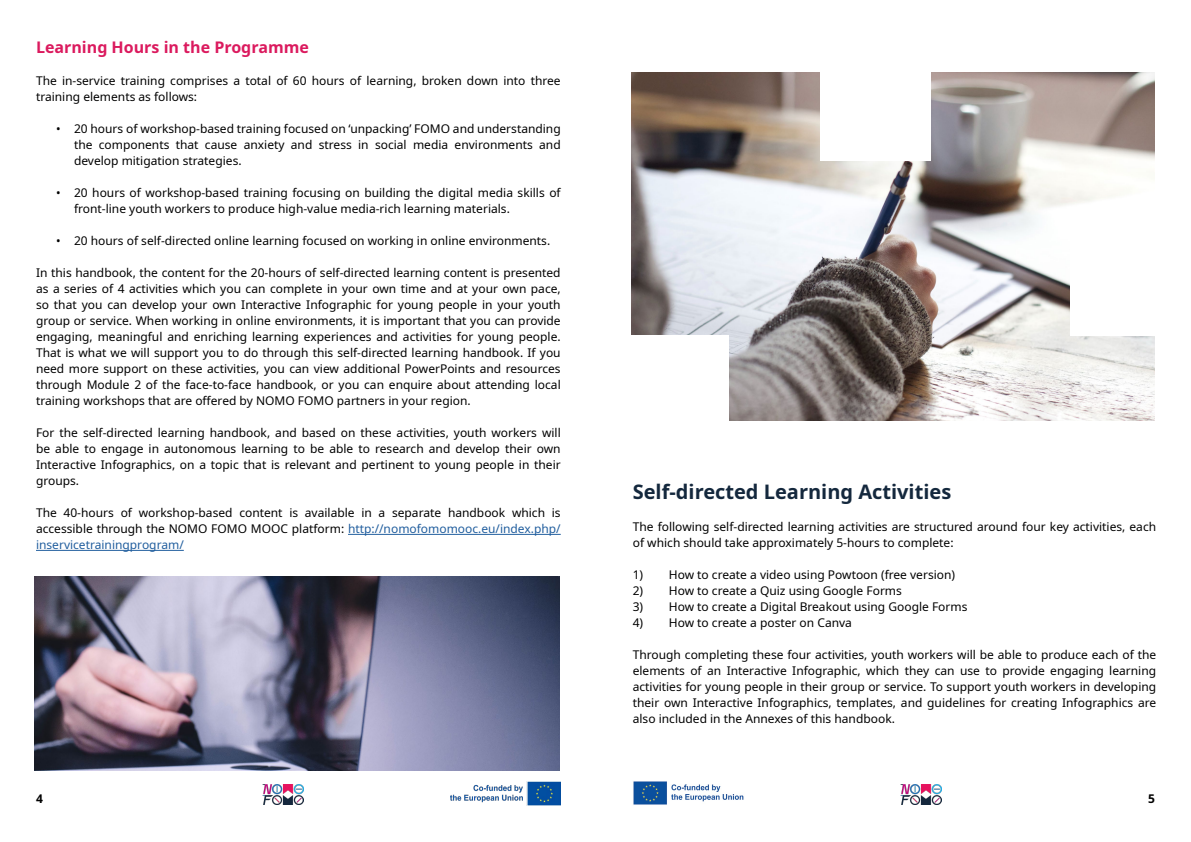
<style>
.page{position:relative;width:1191px;height:842px;background:#fff}
.page>*{position:absolute;margin:0;border:0;box-sizing:border-box;transform-origin:0 0}
.t1{font:700 20px "Noto Sans";color:#14283d}
.t2{font:700 16px "Noto Sans";color:#db1a5e}
.t3{font:12px/16px "Noto Sans";color:#000;text-align:justify}
.t4{font:700 12px "Noto Sans";color:#000}
.s1{color:#215e9e}
</style>
<div class="page">
<img style="left:450px;top:782px;width:111px;height:23px">
<img style="left:633px;top:781px;width:111px;height:24px">
<img style="left:263px;top:784px;width:41px;height:21px">
<img style="left:900px;top:784px;width:41px;height:21px">
<hr style="left:348px;top:534px;width:213px;height:1px;background:#215e9e">
<hr style="left:36px;top:550px;width:148px;height:1px;background:#215e9e">
<img style="left:35px;top:577px;width:524px;height:194px">
<img style="left:631px;top:72px;width:524px;height:349px">
<div style="left:618px;top:335px;width:110px;height:112px;background:#fff"></div>
<div style="left:820px;top:49px;width:110px;height:111px;background:#fff"></div>
<div style="left:1069px;top:224px;width:111px;height:111px;background:#fff"></div>
<h2 class="t2" style="left:36px;top:36px;width:274px">Learning Hours in the Programme</h2>
<p class="t3" style="left:36px;top:73px;width:526px">The in-service training comprises a total of 60 hours of learning, broken down into three training elements as follows:</p>
<p class="t3" style="left:74px;top:121px;width:488px;text-indent:-18px">• 20 hours of workshop-based training focused on ‘unpacking’ FOMO and understanding the components that cause anxiety and stress in social media environments and develop mitigation strategies.</p>
<p class="t3" style="left:74px;top:185px;width:488px;text-indent:-18px">• 20 hours of workshop-based training focusing on building the digital media skills of front-line youth workers to produce high-value media-rich learning materials.</p>
<p class="t3" style="left:56px;top:233px;width:496px">• 20 hours of self-directed online learning focused on working in online environments.</p>
<p class="t3" style="left:36px;top:265px;width:526px">In this handbook, the content for the 20-hours of self-directed learning content is presented as a series of 4 activities which you can complete in your own time and at your own pace, so that you can develop your own Interactive Infographic for young people in your youth group or service. When working in online environments, it is important that you can provide engaging, meaningful and enriching learning experiences and activities for young people.<br>That is what we will support you to do through this self-directed learning handbook. If you need more support on these activities, you can view additional PowerPoints and resources through Module 2 of the face-to-face handbook, or you can enquire about attending local training workshops that are offered by NOMO FOMO partners in your region.</p>
<p class="t3" style="left:36px;top:425px;width:526px">For the self-directed learning handbook, and based on these activities, youth workers will be able to engage in autonomous learning to be able to research and develop their own Interactive Infographics, on a topic that is relevant and pertinent to young people in their groups.</p>
<p class="t3" style="left:36px;top:505px;width:526px">The 40-hours of workshop-based content is available in a separate handbook which is accessible through the NOMO FOMO MOOC platform: <span class="s1">http://nomofomomooc.eu/index.php/ inservicetrainingprogram/</span></p>
<h1 class="t1" style="left:633px;top:477px;width:320px">Self-directed Learning Activities</h1>
<p class="t3" style="left:633px;top:518px;width:525px">The following self-directed learning activities are structured around four key activities, each of which should take approximately 5-hours to complete:</p>
<p class="t3" style="left:633px;top:566px;width:324px">1) How to create a video using Powtoon (free version)</p>
<p class="t3" style="left:633px;top:582px;width:271px">2) How to create a Quiz using Google Forms</p>
<p class="t3" style="left:633px;top:598px;width:336px">3) How to create a Digital Breakout using Google Forms</p>
<p class="t3" style="left:633px;top:614px;width:221px">4) How to create a poster on Canva</p>
<p class="t3" style="left:633px;top:646px;width:525px">Through completing these four activities, youth workers will be able to produce each of the elements of an Interactive Infographic, which they can use to provide engaging learning activities for young people in their group or service. To support youth workers in developing their own Interactive Infographics, templates, and guidelines for creating Infographics are also included in the Annexes of this handbook.</p>
<p class="t4" style="left:36px;top:790px;width:8px">4</p>
<p class="t4" style="left:1148px;top:791px;width:8px">5</p>
</div>
